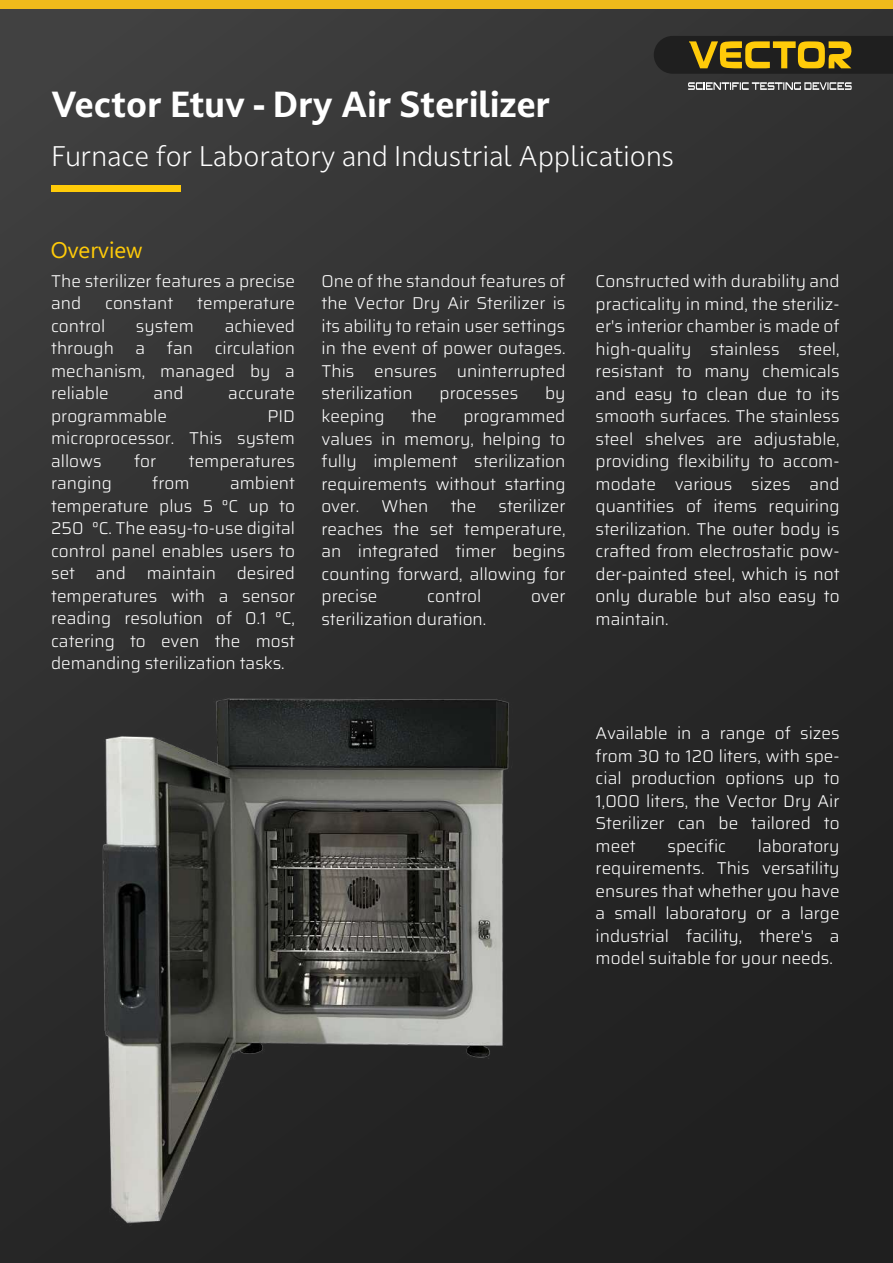
<style>
.page{position:relative;width:893px;height:1263px;background:#fff}
.page>*{position:absolute;margin:0;border:0;box-sizing:border-box;transform-origin:0 0}
.t1{font:700 34.5px "Darkmode Darkmode Off";color:#fff}
.t2{font:300 27px "Darkmode Darkmode Off";color:#fff}
.t3{font:22.5px "Segoe UI Variable";color:#ffcb09}
.t4{font:100 17.1px/22.5px "Saira";color:#fff;text-align:justify}
</style>
<div class="page">
<div style="left:0;top:0;width:893px;height:1263px;background:linear-gradient(to right,#393939,#252525)"></div>
<div style="left:51px;top:185px;width:130px;height:6px;background:#ffcb09"></div>
<svg style="left:688px;top:82px;width:164px;height:8px"></svg>
<svg style="left:654px;top:36px;width:239px;height:38px;background:#594b19"></svg>
<div style="left:0;top:0;width:893px;height:9px;background:#efba1b"></div>
<img style="left:75px;top:685px;width:446px;height:567px">
<h1 class="t1" style="left:51px;top:81px;width:501px">Vector Etuv - Dry Air Sterilizer</h1>
<h2 class="t2" style="left:51px;top:138px;width:625px">Furnace for Laboratory and Industrial Applications</h2>
<h3 class="t3" style="left:51px;top:234px;width:93px">Overview</h3>
<p class="t4" style="left:51px;top:269px;width:245px">The sterilizer features a precise and</p>
<p class="t4" style="left:105px;top:292px;width:70px">constant</p>
<p class="t4" style="left:197px;top:292px;width:99px">temperature</p>
<p class="t4" style="left:51px;top:314px;width:56px">control</p>
<p class="t4" style="left:136px;top:314px;width:59px">system</p>
<p class="t4" style="left:225px;top:314px;width:72px">achieved</p>
<p class="t4" style="left:51px;top:337px;width:64px">through</p>
<p class="t4" style="left:136px;top:337px;width:11px">a</p>
<p class="t4" style="left:167px;top:337px;width:28px">fan</p>
<p class="t4" style="left:51px;top:337px;width:245px;text-indent:164px">circulation mechanism, managed by a reliable</p>
<p class="t4" style="left:153px;top:382px;width:32px">and</p>
<p class="t4" style="left:228px;top:382px;width:68px">accurate</p>
<p class="t4" style="left:51px;top:404px;width:117px">programmable</p>
<p class="t4" style="left:51px;top:404px;width:245px;text-indent:216px">PID microprocessor. This system allows</p>
<p class="t4" style="left:134px;top:449px;width:24px">for</p>
<p class="t4" style="left:189px;top:449px;width:108px">temperatures</p>
<p class="t4" style="left:51px;top:472px;width:245px;text-indent:179px">ambient temperature plus 5 °C up to 250 °C. The easy-to-use digital control panel enables users to set and maintain desired temperatures with a sensor reading resolution of 0.1 °C, catering to even the most demanding sterilization tasks.</p>
<p class="t4" style="left:51px;top:472px;width:62px">ranging</p>
<p class="t4" style="left:152px;top:472px;width:39px">from</p>
<p class="t4" style="left:322px;top:269px;width:245px">One of the standout features of the Vector Dry Air Sterilizer is its ability to retain user settings in the event of power outages.<br>This ensures uninterrupted sterilization</p>
<p class="t4" style="left:439px;top:382px;width:80px">processes</p>
<p class="t4" style="left:545px;top:382px;width:22px">by</p>
<p class="t4" style="left:322px;top:404px;width:245px;text-indent:142px">programmed values in memory, helping to fully implement sterilization requirements without starting over.</p>
<p class="t4" style="left:322px;top:404px;width:64px">keeping</p>
<p class="t4" style="left:411px;top:404px;width:27px">the</p>
<p class="t4" style="left:322px;top:494px;width:245px;text-indent:177px">sterilizer reaches the set temperature, an integrated timer begins counting forward, allowing for precise</p>
<p class="t4" style="left:381px;top:494px;width:48px">When</p>
<p class="t4" style="left:451px;top:494px;width:27px">the</p>
<p class="t4" style="left:427px;top:584px;width:56px">control</p>
<p class="t4" style="left:531px;top:584px;width:36px">over</p>
<p class="t4" style="left:322px;top:607px;width:166px">sterilization duration.</p>
<p class="t4" style="left:596px;top:269px;width:245px">Constructed with durability and practicality in mind, the steriliz&shy;er's interior chamber is made of high-quality stainless steel, resistant to many chemicals and easy to clean due to its smooth surfaces. The stainless steel shelves are adjustable, providing flexibility to accom&shy;modate various sizes and quantities of items requiring sterilization. The outer body is crafted from electrostatic pow&shy;der-painted steel, which is not only durable but also easy to maintain.</p>
<p class="t4" style="left:596px;top:721px;width:245px">Available in a range of sizes from 30 to 120 liters, with spe&shy;cial production options up to 1,000 liters, the Vector Dry Air Sterilizer can be tailored to meet</p>
<p class="t4" style="left:596px;top:834px;width:245px;text-indent:162px">laboratory requirements. This versatility ensures that whether you have a small laboratory or a large industrial facility, there's a model suitable for your needs.</p>
<p class="t4" style="left:668px;top:834px;width:60px">specific</p>
</div>
